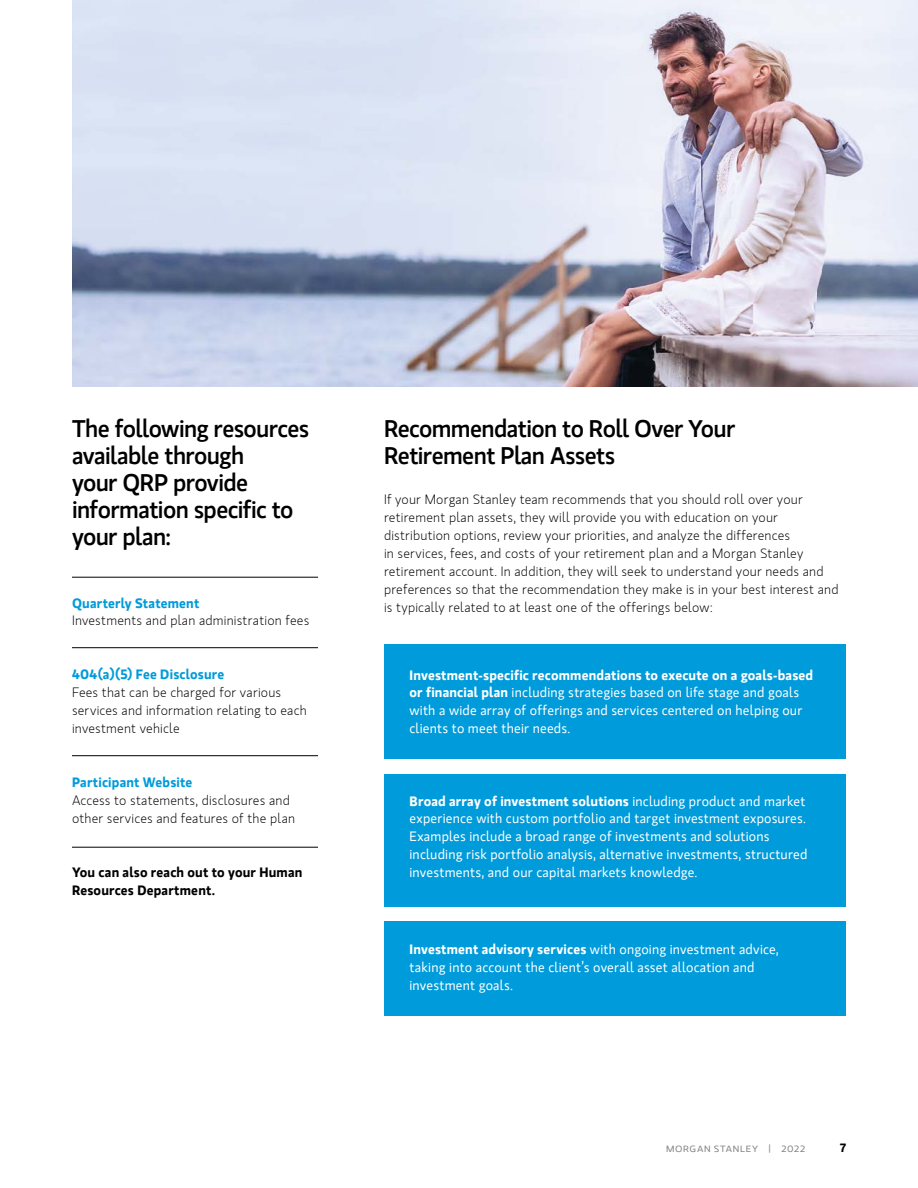
<style>
.page{position:relative;width:918px;height:1188px;background:#fff}
.page>*{position:absolute;margin:0;border:0;box-sizing:border-box;transform-origin:0 0}
.t1{font:500 24px/27px "MS Gloriola II Std";letter-spacing:-.025em;color:#000}
.t2{font:300 13.5px/18px "MS Gloriola II Std";letter-spacing:.015em;color:#000}
.t3{font:13.5px/18px "MS Gloriola II Std";letter-spacing:.015em;color:#fff}
.t4{font:700 13.5px "MS Gloriola II Std";letter-spacing:.01em;color:#009bda}
.t5{font:700 13.5px/18px "MS Gloriola II Std";letter-spacing:.01em;color:#000}
.t6{font:700 12px "MS Gloriola II Std";color:#000}
.t7{font:9px "MS Gloriola II Std";letter-spacing:.07em;color:#808285;scale:1.1 1}
.s1{font-weight:700}
</style>
<div class="page">
<img style="left:72px;top:0;width:846px;height:387px">
<hr style="left:72px;top:577px;width:246px;height:1px;background:#000">
<hr style="left:72px;top:647px;width:246px;height:1px;background:#000">
<hr style="left:72px;top:755px;width:246px;height:1px;background:#000">
<hr style="left:72px;top:847px;width:246px;height:1px;background:#000">
<div style="left:384px;top:645px;width:462px;height:114px;background:#009bda"></div>
<div style="left:384px;top:774px;width:462px;height:132px;background:#009bda"></div>
<div style="left:384px;top:921px;width:462px;height:95px;background:#009bda"></div>
<h1 class="t1" style="left:72px;top:414px;width:239px">The following resources available through<br>your QRP provide information specific to your plan:</h1>
<h1 class="t1" style="left:384px;top:414px;width:353px">Recommendation to Roll Over Your<br>Retirement Plan Assets</h1>
<p class="t2" style="left:384px;top:491px;width:456px">If your Morgan Stanley team recommends that you should roll over your retirement plan assets, they will provide you with education on your distribution options, review your priorities, and analyze the differences<br>in services, fees, and costs of your retirement plan and a Morgan Stanley retirement account. In addition, they will seek to understand your needs and preferences so that the recommendation they make is in your best interest and is typically related to at least one of the offerings below:</p>
<p class="t4" style="left:72px;top:593px;width:129px">Quarterly Statement</p>
<p class="t2" style="left:72px;top:612px;width:239px">Investments and plan administration fees</p>
<p class="t4" style="left:72px;top:665px;width:154px">404(a)(5) Fee Disclosure</p>
<p class="t2" style="left:72px;top:684px;width:236px">Fees that can be charged for various services and information relating to each investment vehicle</p>
<p class="t3" style="left:410px;top:665px;width:405px"><span class="s1">Investment-specific recommendations to execute on a goals-based or financial plan</span> including strategies based on life stage and goals with a wide array of offerings and services centered on helping our clients to meet their needs.</p>
<p class="t4" style="left:72px;top:773px;width:122px">Participant Website</p>
<p class="t2" style="left:72px;top:792px;width:225px">Access to statements, disclosures and other services and features of the plan</p>
<p class="t5" style="left:72px;top:863px;width:232px">You can also reach out to your Human<br>Resources Department.</p>
<p class="t3" style="left:410px;top:791px;width:399px"><span class="s1">Broad array of investment solutions</span> including product and market experience with custom portfolio and target investment exposures.<br>Examples include a broad range of investments and solutions including risk portfolio analysis, alternative investments, structured investments, and our capital markets knowledge.</p>
<p class="t3" style="left:410px;top:940px;width:371px"><span class="s1">Investment advisory services</span> with ongoing investment advice, taking into account the client’s overall asset allocation and investment goals.</p>
<p class="t7" style="left:666px;top:1143px;width:128px">MORGAN STANLEY | 2022</p>
<p class="t6" style="left:840px;top:1139px;width:7px">7</p>
</div>
